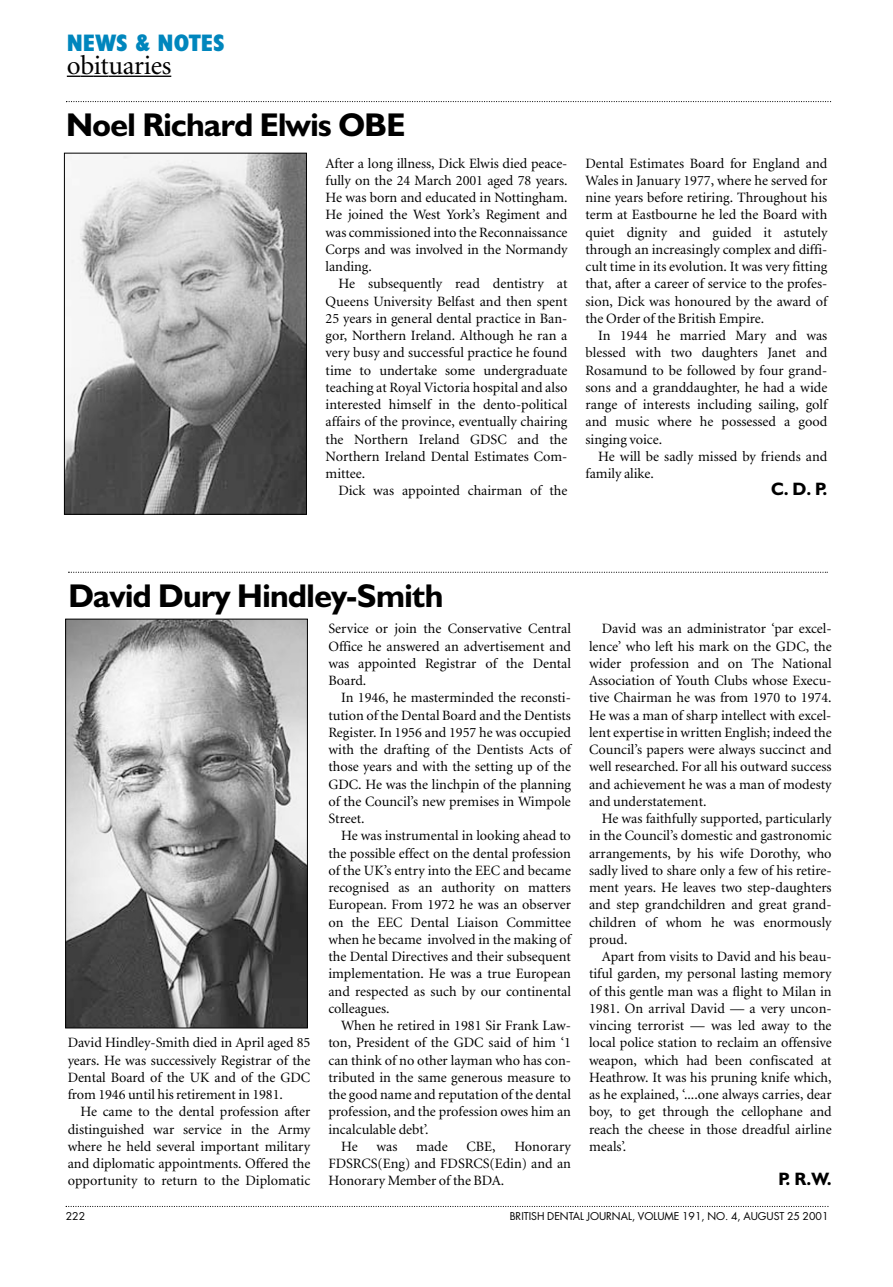
<style>
.page{position:relative;width:893px;height:1287px;background:#fff}
.page>*{position:absolute;margin:0;border:0;box-sizing:border-box;transform-origin:0 0}
.t1{font:700 33px "Humanist 521 BT";letter-spacing:-.015em;color:#000}
.t2{font:27px "Minion";letter-spacing:-.015em;color:#000}
.t3{font:700 condensed 24px "Humanist 521 BT Xtra";color:#0086bd}
.t4{font:700 18px "Humanist 521 BT";color:#000}
.t5{font:14.25px/17.2px "Minion";color:#000;text-align:justify}
.t6{font:10.5px "Futura";color:#000}
</style>
<div class="page">
<svg style="left:66px;top:1206px;width:762px;height:1px"></svg>
<svg style="left:67px;top:76px;width:42px;height:1px"></svg>
<hr style="left:109px;top:76px;width:35px;height:1px;background:#000">
<svg style="left:144px;top:76px;width:27px;height:1px"></svg>
<svg style="left:66px;top:101px;width:765px;height:1px"></svg>
<svg style="left:68px;top:572px;width:759px;height:1px"></svg>
<img style="left:67px;top:621px;width:238px;height:405px">
<div style="left:65px;top:619px;width:242px;height:409px;border:1px solid #000"></div>
<img style="left:66px;top:155px;width:238px;height:358px">
<div style="left:64px;top:153px;width:242px;height:362px;border:1px solid #000"></div>
<h3 class="t3" style="left:67px;top:34px;width:159px">NEWS &amp; NOTES</h3>
<h2 class="t2" style="left:67px;top:54px;width:106px">obituaries</h2>
<h1 class="t1" style="left:66px;top:113px;width:341px">Noel Richard Elwis OBE</h1>
<p class="t5" style="left:325px;top:156px;width:243px">After a long illness, Dick Elwis died peace&shy;fully on the 24 March 2001 aged 78 years.<br>He was born and educated in Nottingham.<br>He joined the West York’s Regiment and was commissioned into the Reconnaissance Corps and was involved in the Normandy landing.</p>
<p class="t5" style="left:325px;top:276px;width:243px;text-indent:13px">He subsequently read dentistry at Queens University Belfast and then spent 25 years in general dental practice in Ban&shy;gor, Northern Ireland. Although he ran a very busy and successful practice he found time to undertake some undergraduate teaching at Royal Victoria hospital and also interested himself in the dento-political affairs of the province, eventually chairing the Northern Ireland GDSC and the Northern Ireland Dental Estimates Com&shy;mittee.</p>
<p class="t5" style="left:338px;top:483px;width:230px">Dick was appointed chairman of the</p>
<p class="t5" style="left:585px;top:156px;width:243px">Dental Estimates Board for England and Wales in January 1977, where he served for nine years before retiring. Throughout his term at Eastbourne he led the Board with quiet dignity and guided it astutely through an increasingly complex and diffi&shy;cult time in its evolution. It was very fitting that, after a career of service to the profes&shy;sion, Dick was honoured by the award of the Order of the British Empire.</p>
<p class="t5" style="left:585px;top:328px;width:243px;text-indent:13px">In 1944 he married Mary and was blessed with two daughters Janet and Rosamund to be followed by four grand&shy;sons and a granddaughter, he had a wide range of interests including sailing, golf and music where he possessed a good singing voice.</p>
<p class="t5" style="left:585px;top:449px;width:243px;text-indent:13px">He will be sadly missed by friends and family alike.</p>
<p class="t4" style="left:771px;top:483px;width:58px">C. D. P.</p>
<h1 class="t1" style="left:68px;top:584px;width:376px">David Dury Hindley-Smith</h1>
<p class="t5" style="left:68px;top:1035px;width:244px">David Hindley-Smith died in April aged 85 years. He was successively Registrar of the Dental Board of the UK and of the GDC from 1946 until his retirement in 1981.</p>
<p class="t5" style="left:68px;top:1104px;width:244px;text-indent:13px">He came to the dental profession after distinguished war service in the Army where he held several important military and diplomatic appointments. Offered the opportunity to return to the Diplomatic</p>
<p class="t5" style="left:328px;top:621px;width:244px">Service or join the Conservative Central Office he answered an advertisement and was appointed Registrar of the Dental Board.</p>
<p class="t5" style="left:328px;top:690px;width:244px;text-indent:13px">In 1946, he masterminded the reconsti&shy;tution of the Dental Board and the Dentists Register. In 1956 and 1957 he was occupied with the drafting of the Dentists Acts of those years and with the setting up of the GDC. He was the linchpin of the planning of the Council’s new premises in Wimpole Street.</p>
<p class="t5" style="left:328px;top:828px;width:244px;text-indent:13px">He was instrumental in looking ahead to the possible effect on the dental profession of the UK’s entry into the EEC and became recognised as an authority on matters European. From 1972 he was an observer on the EEC Dental Liaison Committee when he became involved in the making of the Dental Directives and their subsequent implementation. He was a true European and respected as such by our continental colleagues.</p>
<p class="t5" style="left:341px;top:1018px;width:231px">When he retired in 1981 Sir Frank Law-</p>
<p class="t5" style="left:328px;top:1035px;width:244px">ton, President of the GDC said of him ‘1</p>
<p class="t5" style="left:328px;top:1053px;width:244px">can think of no other layman who has con-</p>
<p class="t5" style="left:328px;top:1070px;width:244px">tributed in the same generous measure to</p>
<p class="t5" style="left:328px;top:1087px;width:244px">the good name and reputation of the dental</p>
<p class="t5" style="left:328px;top:1104px;width:244px">profession, and the profession owes him an</p>
<p class="t5" style="left:328px;top:1122px;width:102px">incalculable debt’.</p>
<p class="t5" style="left:341px;top:1139px;width:18px">He</p>
<p class="t5" style="left:376px;top:1139px;width:22px">was</p>
<p class="t5" style="left:416px;top:1139px;width:33px">made</p>
<p class="t5" style="left:466px;top:1139px;width:31px">CBE,</p>
<p class="t5" style="left:328px;top:1139px;width:244px;text-indent:186px">Honorary FDSRCS(Eng) and FDSRCS(Edin) and an Honorary Member of the BDA.</p>
<p class="t5" style="left:589px;top:621px;width:244px;text-indent:13px">David was an administrator ‘par excel&shy;lence’ who left his mark on the GDC, the wider profession and on The National Association of Youth Clubs whose Execu&shy;tive Chairman he was from 1970 to 1974.<br>He was a man of sharp intellect with excel&shy;lent expertise in written English; indeed the Council’s papers were always succinct and well researched. For all his outward success and achievement he was a man of modesty and understatement.</p>
<p class="t5" style="left:589px;top:811px;width:244px;text-indent:13px">He was faithfully supported, particularly in the Council’s domestic and gastronomic arrangements, by his wife Dorothy, who sadly lived to share only a few of his retire&shy;ment years. He leaves two step-daughters and step grandchildren and great grand&shy;children of whom he was enormously proud.</p>
<p class="t5" style="left:589px;top:949px;width:244px;text-indent:13px">Apart from visits to David and his beau&shy;tiful garden, my personal lasting memory of this gentle man was a flight to Milan in 1981. On arrival David — a very uncon&shy;vincing terrorist — was led away to the local police station to reclaim an offensive weapon, which had been confiscated at Heathrow. It was his pruning knife which, as he explained, ‘....one always carries, dear boy, to get through the cellophane and reach the cheese in those dreadful airline meals’.</p>
<p class="t4" style="left:778px;top:1173px;width:55px">P. R.W.</p>
<p class="t6" style="left:66px;top:1211px;width:21px">222</p>
<p class="t6" style="left:509px;top:1211px;width:320px">BRITISH DENTAL JOURNAL, VOLUME 191, NO. 4, AUGUST 25 2001</p>
</div>
